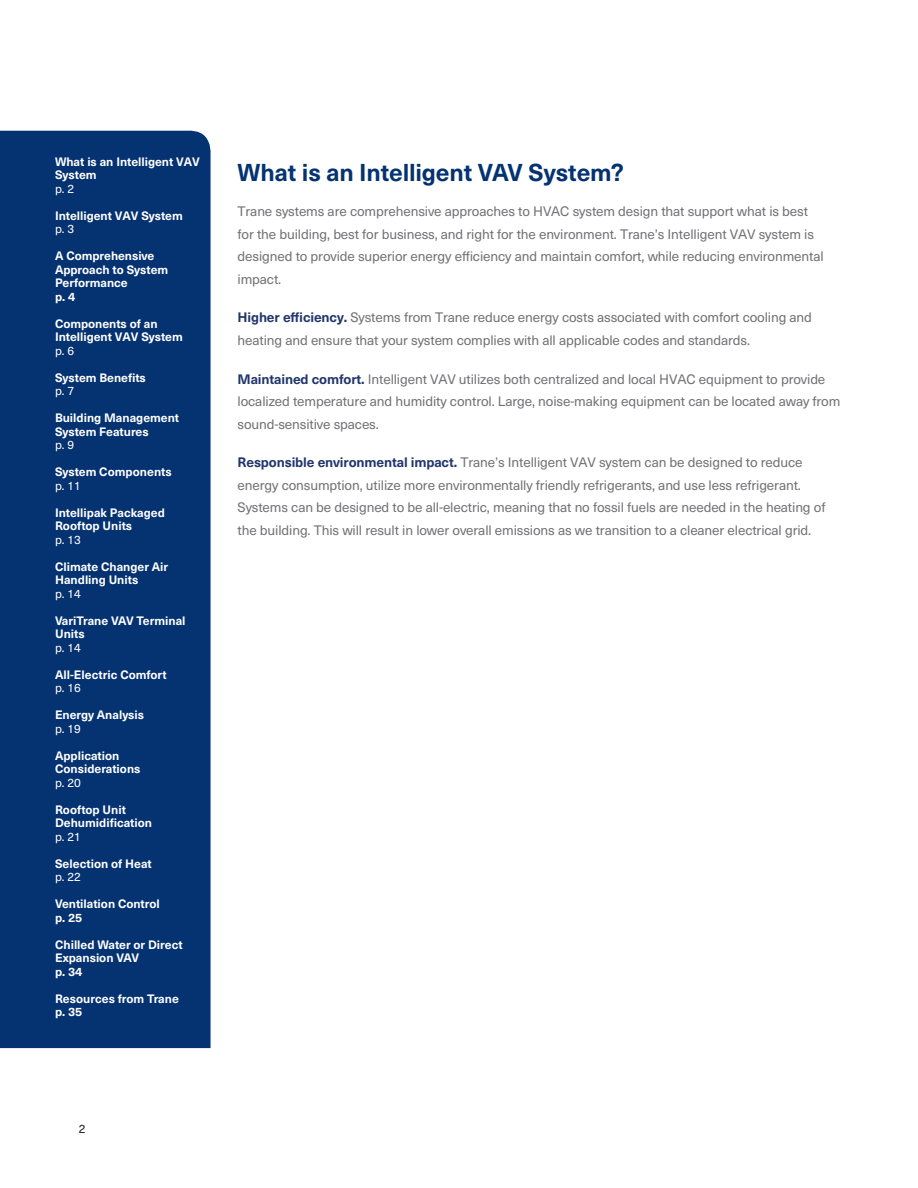
<style>
.page{position:relative;width:918px;height:1188px;background:#fff}
.page>*{position:absolute;margin:0;border:0;box-sizing:border-box;transform-origin:0 0}
.Section_Header{font:700 24px "Neue Haas Unica W1 G";letter-spacing:-.005em;color:#053271}
.BodyCopy{font:13.5px/22.5px "Neue Haas Unica W1 G";letter-spacing:-.01em;color:#717074}
.BodyCopy_Following_A{font:700 12px/13.5px "Neue Haas Unica W1 G";color:#fff}
.BodyCopy_Following_A-2{font:12px "Neue Haas Unica W1 G";color:#fff}
.t1{font:12px "Neue Haas Unica W1 G";color:#231f20}
.s1{font-weight:400}
.s2{font-weight:700;color:#20366c}
</style>
<div class="page">
<div style="left:0;top:130px;width:211px;height:919px;background:#053271"></div>
<p class="BodyCopy_Following_A" style="left:55px;top:154px;width:146px">What is an Intelligent VAV<br>System<br><span class="s1">p. 2</span></p>
<p class="BodyCopy_Following_A" style="left:55px;top:208px;width:129px">Intelligent VAV System</p>
<p class="BodyCopy_Following_A-2" style="left:55px;top:220px;width:21px">p. 3</p>
<p class="BodyCopy_Following_A" style="left:55px;top:248px;width:115px">A Comprehensive<br>Approach to System<br>Performance</p>
<p class="BodyCopy_Following_A" style="left:55px;top:289px;width:22px">p. 4</p>
<p class="BodyCopy_Following_A" style="left:55px;top:316px;width:129px">Components of an<br>Intelligent VAV System <span class="s1">p. 6</span></p>
<p class="BodyCopy_Following_A" style="left:55px;top:370px;width:92px">System Benefits</p>
<p class="BodyCopy_Following_A-2" style="left:55px;top:382px;width:21px">p. 7</p>
<p class="BodyCopy_Following_A" style="left:55px;top:410px;width:126px">Building Management<br>System Features<br><span class="s1">p. 9</span></p>
<p class="BodyCopy_Following_A" style="left:55px;top:464px;width:118px">System Components <span class="s1">p. 11</span></p>
<p class="BodyCopy_Following_A" style="left:55px;top:505px;width:111px">Intellipak Packaged<br>Rooftop Units<br><span class="s1">p. 13</span></p>
<p class="BodyCopy_Following_A" style="left:55px;top:559px;width:115px">Climate Changer Air<br>Handling Units<br><span class="s1">p. 14</span></p>
<p class="BodyCopy_Following_A" style="left:55px;top:613px;width:132px">VariTrane VAV Terminal<br>Units<br><span class="s1">p. 14</span></p>
<p class="BodyCopy_Following_A" style="left:55px;top:667px;width:113px">All-Electric Comfort <span class="s1">p. 16</span></p>
<p class="BodyCopy_Following_A" style="left:55px;top:707px;width:91px">Energy Analysis <span class="s1">p. 19</span></p>
<p class="BodyCopy_Following_A" style="left:55px;top:748px;width:87px">Application<br>Considerations <span class="s1">p. 20</span></p>
<p class="BodyCopy_Following_A" style="left:55px;top:802px;width:99px">Rooftop Unit<br>Dehumidification <span class="s1">p. 21</span></p>
<p class="BodyCopy_Following_A" style="left:55px;top:856px;width:98px">Selection of Heat <span class="s1">p. 22</span></p>
<p class="BodyCopy_Following_A" style="left:55px;top:896px;width:106px">Ventilation Control p. 25</p>
<p class="BodyCopy_Following_A" style="left:55px;top:937px;width:129px">Chilled Water or Direct<br>Expansion VAV<br>p. 34</p>
<p class="BodyCopy_Following_A" style="left:55px;top:991px;width:125px">Resources from Trane p. 35</p>
<p class="Section_Header" style="left:238px;top:154px;width:388px">What is an Intelligent VAV System?</p>
<p class="BodyCopy" style="left:238px;top:199px;width:588px">Trane systems are comprehensive approaches to HVAC system design that support what is best for the building, best for business, and right for the environment. Trane’s Intelligent VAV system is designed to provide superior energy efficiency and maintain comfort, while reducing environmental impact.</p>
<p class="BodyCopy" style="left:238px;top:306px;width:576px"><span class="s2">Higher efficiency.</span> Systems from Trane reduce energy costs associated with comfort cooling and heating and ensure that your system complies with all applicable codes and standards.</p>
<p class="BodyCopy" style="left:238px;top:367px;width:604px"><span class="s2">Maintained comfort.</span> Intelligent VAV utilizes both centralized and local HVAC equipment to provide localized temperature and humidity control. Large, noise-making equipment can be located away from sound-sensitive spaces.</p>
<p class="BodyCopy" style="left:238px;top:450px;width:589px"><span class="s2">Responsible environmental impact.</span> Trane’s Intelligent VAV system can be designed to reduce energy consumption, utilize more environmentally friendly refrigerants, and use less refrigerant.<br>Systems can be designed to be all-electric, meaning that no fossil fuels are needed in the heating of the building. This will result in lower overall emissions as we transition to a cleaner electrical grid.</p>
<p class="t1" style="left:79px;top:1119px;width:8px">2</p>
</div>
